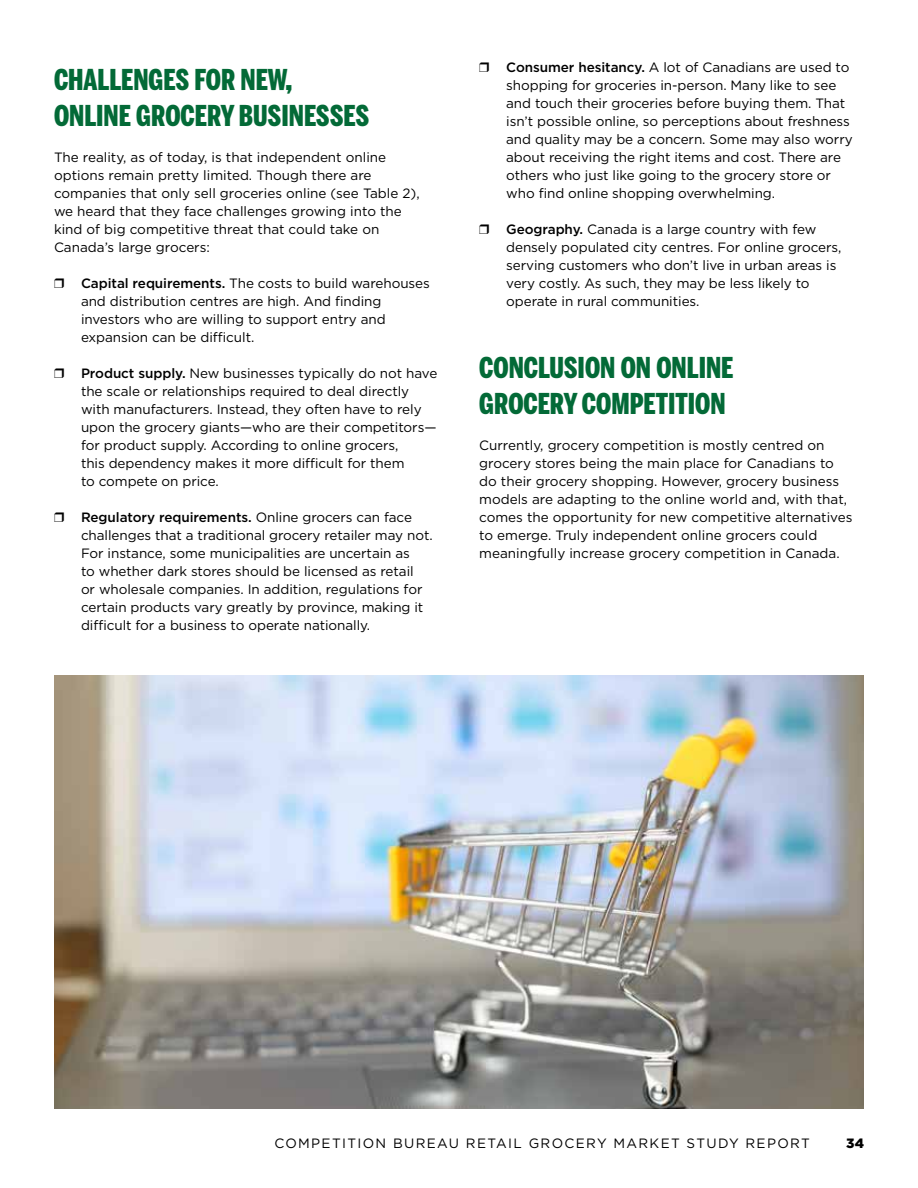
<style>
.page{position:relative;width:918px;height:1188px;background:#fff}
.page>*{position:absolute;margin:0;border:0;box-sizing:border-box;transform-origin:0 0}
.t1{font:900 28.5px/36px "Benton Sans Comp";color:#036a37}
.t2{font:13.5px/18px "Gotham";letter-spacing:-.005em;color:#000}
.t3{font:13.5px "Gotham";letter-spacing:.1em;color:#000}
.t4{font:900 13.5px "Gotham";color:#000}
.s1{font-weight:500}
</style>
<div class="page">
<img style="left:54px;top:675px;width:810px;height:434px">
<h1 class="t1" style="left:54px;top:61px;width:317px">CHALLENGES FOR NEW,<br>ONLINE GROCERY BUSINESSES</h1>
<p class="t2" style="left:54px;top:148px;width:367px">The reality, as of today, is that independent online options remain pretty limited. Though there are companies that only sell groceries online (see Table 2), we heard that they face challenges growing into the kind of big competitive threat that could take on Canada’s large grocers:</p>
<p class="t2" style="left:81px;top:274px;width:350px;text-indent:-27px">❒ <span class="s1">Capital requirements.</span> The costs to build warehouses and distribution centres are high. And finding investors who are willing to support entry and expansion can be difficult.</p>
<p class="t2" style="left:81px;top:364px;width:358px;text-indent:-27px">❒ <span class="s1">Product supply.</span> New businesses typically do not have the scale or relationships required to deal directly with manufacturers. Instead, they often have to rely upon the grocery giants—who are their competitors— for product supply. According to online grocers,<br>this dependency makes it more difficult for them<br>to compete on price.</p>
<p class="t2" style="left:81px;top:508px;width:353px;text-indent:-27px">❒ <span class="s1">Regulatory requirements.</span> Online grocers can face challenges that a traditional grocery retailer may not.<br>For instance, some municipalities are uncertain as<br>to whether dark stores should be licensed as retail<br>or wholesale companies. In addition, regulations for certain products vary greatly by province, making it difficult for a business to operate nationally.</p>
<p class="t2" style="left:506px;top:58px;width:348px;text-indent:-27px">❒ <span class="s1">Consumer hesitancy.</span> A lot of Canadians are used to shopping for groceries in-person. Many like to see and touch their groceries before buying them. That isn’t possible online, so perceptions about freshness and quality may be a concern. Some may also worry about receiving the right items and cost. There are others who just like going to the grocery store or who find online shopping overwhelming.</p>
<p class="t2" style="left:506px;top:220px;width:337px;text-indent:-27px">❒ <span class="s1">Geography.</span> Canada is a large country with few densely populated city centres. For online grocers, serving customers who don’t live in urban areas is very costly. As such, they may be less likely to operate in rural communities.</p>
<h1 class="t1" style="left:479px;top:349px;width:256px">CONCLUSION ON ONLINE<br>GROCERY COMPETITION</h1>
<p class="t2" style="left:479px;top:436px;width:375px">Currently, grocery competition is mostly centred on grocery stores being the main place for Canadians to do their grocery shopping. However, grocery business models are adapting to the online world and, with that, comes the opportunity for new competitive alternatives to emerge. Truly independent online grocers could meaningfully increase grocery competition in Canada.</p>
<p class="t3" style="left:274px;top:1134px;width:537px">COMPETITION BUREAU RETAIL GROCERY MARKET STUDY REPORT</p>
<p class="t4" style="left:846px;top:1133px;width:19px">34</p>
</div>
